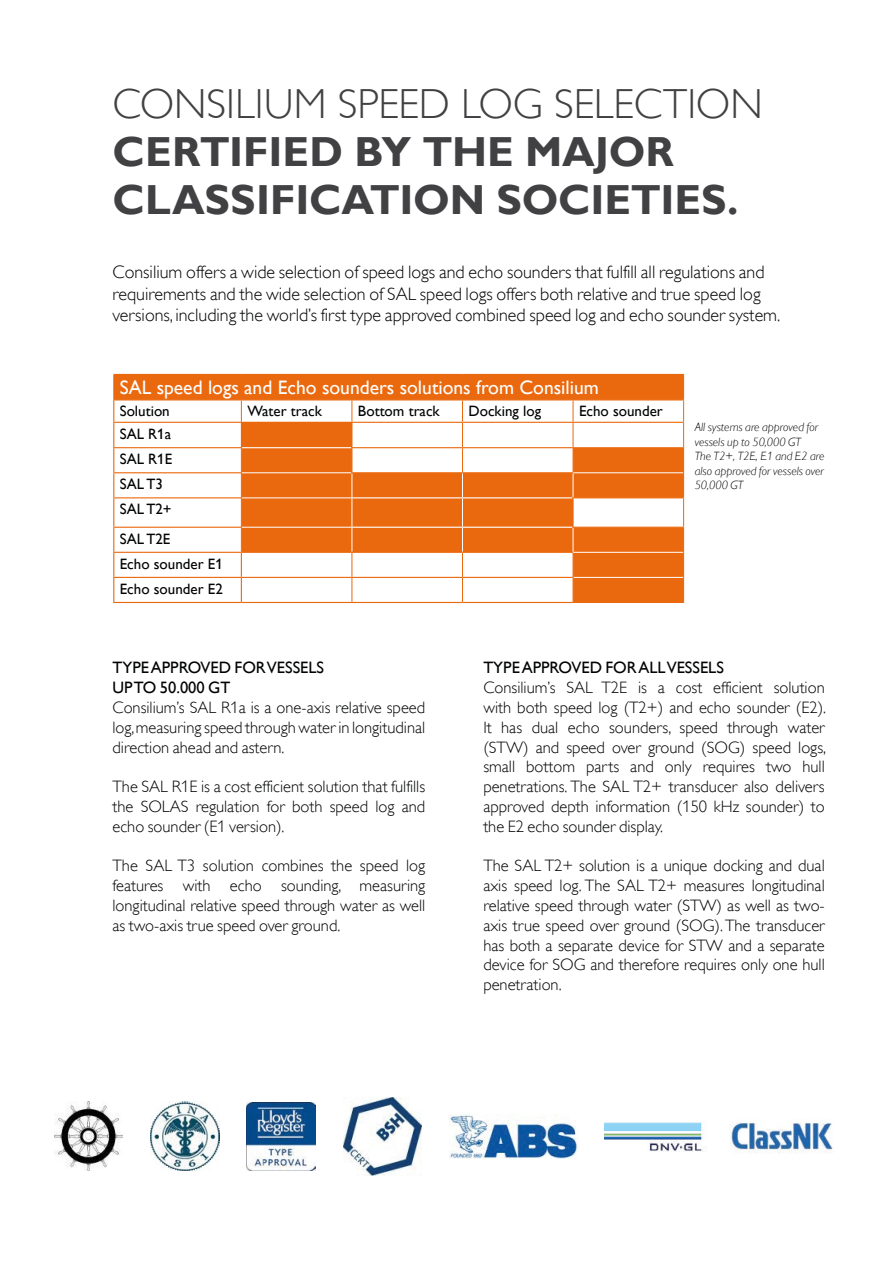
<style>
.page{position:relative;width:893px;height:1263px;background:#fff}
.page>*{position:absolute;margin:0;border:0;box-sizing:border-box;transform-origin:0 0}
.t1{font:700 42px/48px "Gill Alt One";color:#414042}
.t2{font:300 42px "Gill Alt One";letter-spacing:-.005em;color:#414042}
.t3{font:19.5px "Gill Alt One";color:#fff}
.t4{font:300 18px/21.6px "Gill Alt One";color:#010202}
.t5{font:300 16.5px/19.8px "Gill Alt One";color:#010202;text-align:justify}
.t6{font:16.5px/19.8px "Gill Alt One";color:#010202}
.t7{font:15px/25.2px "Gill Alt One";color:#010202}
.t8{font:italic 300 12px/14.4px "Gill Alt One";color:#010202}
</style>
<div class="page">
<div style="left:115px;top:375px;width:568px;height:24px;background:#eb690e"></div>
<svg style="left:115px;top:400px;width:568px;height:202px"></svg>
<div style="left:241px;top:422px;width:111px;height:26px;background:#eb690e"></div>
<hr style="left:242px;top:447px;width:109px;height:1px;background:#fff">
<hr style="left:242px;top:472px;width:109px;height:1px;background:#fff">
<hr style="left:242px;top:498px;width:110px;height:1px;background:#fff">
<hr style="left:242px;top:527px;width:110px;height:1px;background:#fff">
<hr style="left:352px;top:497px;width:110px;height:1px;background:#fff">
<hr style="left:462px;top:497px;width:110px;height:1px;background:#fff">
<hr style="left:352px;top:527px;width:110px;height:1px;background:#fff">
<hr style="left:462px;top:527px;width:110px;height:1px;background:#fff">
<hr style="left:573px;top:472px;width:110px;height:1px;background:#fff">
<hr style="left:573px;top:552px;width:110px;height:1px;background:#fff">
<hr style="left:573px;top:577px;width:110px;height:1px;background:#fff">
<hr style="left:573px;top:447px;width:110px;height:1px;background:#eb690e">
<hr style="left:573px;top:602px;width:111px;height:1px;background:#eb690e">
<hr style="left:113px;top:422px;width:128px;height:1px;background:#eb690e">
<hr style="left:573px;top:422px;width:111px;height:1px;background:#eb690e">
<hr style="left:113px;top:447px;width:128px;height:1px;background:#eb690e">
<hr style="left:113px;top:472px;width:128px;height:1px;background:#eb690e">
<hr style="left:113px;top:497px;width:128px;height:1px;background:#eb690e">
<hr style="left:113px;top:527px;width:128px;height:1px;background:#eb690e">
<hr style="left:113px;top:552px;width:128px;height:1px;background:#eb690e">
<hr style="left:113px;top:577px;width:128px;height:1px;background:#eb690e">
<hr style="left:113px;top:602px;width:128px;height:1px;background:#eb690e">
<svg style="left:241px;top:400px;width:1px;height:202px"></svg>
<hr style="left:241px;top:552px;width:111px;height:1px;background:#eb690e">
<hr style="left:352px;top:552px;width:110px;height:1px;background:#eb690e">
<hr style="left:462px;top:552px;width:111px;height:1px;background:#eb690e">
<svg style="left:573px;top:528px;width:1px;height:74px"></svg>
<hr style="left:241px;top:577px;width:111px;height:1px;background:#eb690e">
<hr style="left:352px;top:577px;width:110px;height:1px;background:#eb690e">
<hr style="left:462px;top:577px;width:111px;height:1px;background:#eb690e">
<hr style="left:241px;top:602px;width:111px;height:1px;background:#eb690e">
<hr style="left:352px;top:602px;width:110px;height:1px;background:#eb690e">
<hr style="left:462px;top:602px;width:111px;height:1px;background:#eb690e">
<svg style="left:351px;top:400px;width:2px;height:202px"></svg>
<hr style="left:352px;top:422px;width:110px;height:1px;background:#eb690e">
<hr style="left:462px;top:422px;width:111px;height:1px;background:#eb690e">
<svg style="left:462px;top:400px;width:1px;height:202px"></svg>
<svg style="left:573px;top:400px;width:1px;height:97px"></svg>
<hr style="left:351px;top:447px;width:111px;height:1px;background:#eb690e">
<hr style="left:462px;top:447px;width:111px;height:1px;background:#eb690e">
<hr style="left:351px;top:472px;width:111px;height:1px;background:#eb690e">
<hr style="left:462px;top:472px;width:111px;height:1px;background:#eb690e">
<hr style="left:572px;top:498px;width:2px;height:29px;background:#eb690e">
<hr style="left:572px;top:497px;width:112px;height:1px;background:#eb690e">
<hr style="left:572px;top:527px;width:112px;height:1px;background:#eb690e">
<hr style="left:114px;top:374px;width:127px;height:1px;background:#eb690e">
<hr style="left:241px;top:374px;width:111px;height:1px;background:#eb690e">
<hr style="left:352px;top:374px;width:110px;height:1px;background:#eb690e">
<hr style="left:462px;top:374px;width:111px;height:1px;background:#eb690e">
<hr style="left:573px;top:374px;width:111px;height:1px;background:#eb690e">
<hr style="left:113px;top:399px;width:128px;height:1px;background:#eb690e">
<hr style="left:241px;top:399px;width:111px;height:1px;background:#eb690e">
<hr style="left:352px;top:399px;width:110px;height:1px;background:#eb690e">
<hr style="left:462px;top:399px;width:111px;height:1px;background:#eb690e">
<hr style="left:573px;top:399px;width:111px;height:1px;background:#eb690e">
<svg style="left:113px;top:375px;width:2px;height:227px"></svg>
<svg style="left:683px;top:375px;width:1px;height:227px"></svg>
<img style="left:54px;top:1102px;width:69px;height:69px">
<img style="left:449px;top:1114px;width:128px;height:44px">
<img style="left:150px;top:1102px;width:69px;height:69px">
<img style="left:247px;top:1102px;width:69px;height:69px">
<img style="left:730px;top:1122px;width:103px;height:31px">
<img style="left:343px;top:1097px;width:79px;height:78px">
<img style="left:605px;top:1122px;width:101px;height:30px">
<h1 class="t2" style="left:112px;top:79px;width:652px">CONSILIUM SPEED LOG SELECTION</h1>
<h1 class="t1" style="left:112px;top:127px;width:628px">CERTIFIED BY THE MAJOR<br>CLASSIFICATION SOCIETIES.</h1>
<p class="t4" style="left:112px;top:261px;width:669px">Consilium offers a wide selection of speed logs and echo sounders that fulfill all regulations and requirements and the wide selection of SAL speed logs offers both relative and true speed log versions, including the world’s first type approved combined speed log and echo sounder system.</p>
<p class="t3" style="left:120px;top:376px;width:481px">SAL speed logs and Echo sounders solutions from Consilium</p>
<p class="t7" style="left:120px;top:398px;width:51px">Solution</p>
<p class="t7" style="left:247px;top:398px;width:76px">Water track</p>
<p class="t7" style="left:358px;top:398px;width:83px">Bottom track</p>
<p class="t7" style="left:468px;top:398px;width:74px">Docking log</p>
<p class="t7" style="left:579px;top:398px;width:85px">Echo sounder</p>
<p class="t7" style="left:120px;top:421px;width:54px">SAL R1a<br>SAL R1E<br>SAL T3<br>SAL T2+</p>
<p class="t7" style="left:120px;top:526px;width:105px">SAL T2E<br>Echo sounder E1<br>Echo sounder E2</p>
<p class="t8" style="left:695px;top:420px;width:131px">All systems are approved for vessels up to 50,000 GT<br>The T2+, T2E, E1 and E2 are also approved for vessels over<br>50,000 GT</p>
<p class="t6" style="left:112px;top:658px;width:213px">TYPE APPROVED FOR VESSELS<br>UP TO 50.000 GT</p>
<p class="t5" style="left:112px;top:697px;width:314px">Consilium’s SAL R1a is a one-axis relative speed log, measuring speed through water in longitudinal direction ahead and astern.</p>
<p class="t5" style="left:112px;top:777px;width:314px">The SAL R1E is a cost efficient solution that fulfills the SOLAS regulation for both speed log and echo sounder (E1 version).</p>
<p class="t5" style="left:112px;top:856px;width:314px">The SAL T3 solution combines the speed log features with echo sounding, measuring longitudinal relative speed through water as well as two-axis true speed over ground.</p>
<p class="t6" style="left:483px;top:658px;width:242px">TYPE APPROVED FOR ALL VESSELS</p>
<p class="t5" style="left:483px;top:678px;width:344px">Consilium’s SAL T2E is a cost efficient solution with both speed log (T2+) and echo sounder (E2).<br>It has dual echo sounders, speed through water (STW) and speed over ground (SOG) speed logs, small bottom parts and only requires two hull penetrations. The SAL T2+ transducer also delivers approved depth information (150 kHz sounder) to the E2 echo sounder display.</p>
<p class="t5" style="left:483px;top:856px;width:343px">The SAL T2+ solution is a unique docking and dual axis speed log. The SAL T2+ measures longitudinal relative speed through water (STW) as well as two&shy;axis true speed over ground (SOG). The transducer has both a separate device for STW and a separate device for SOG and therefore requires only one hull penetration.</p>
</div>
